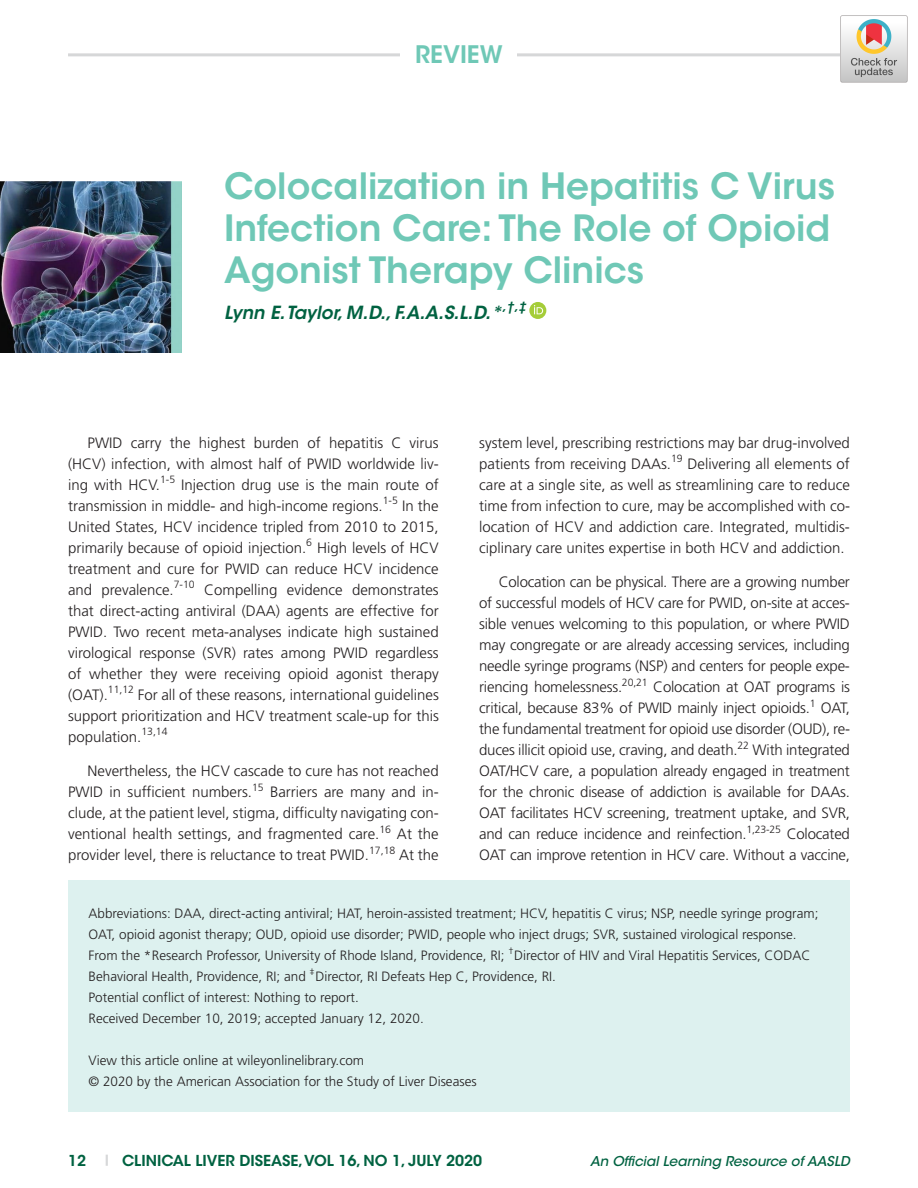
<style>
.page{position:relative;width:918px;height:1188px;background:#fff}
.page>*{position:absolute;margin:0;border:0;box-sizing:border-box;transform-origin:0 0}
.t1{font:600 36px/42px "ITC Avant Garde Std";color:#6fc8b6}
.t2{font:600 24px "ITC Avant Garde Std";color:#6fc8b6}
.t3{font:italic 600 18px "ITC Avant Garde Std";color:#006241}
.t4{font:300 15px/21px "Frutiger LT Std";color:#231f20;text-align:justify}
.t5{font:600 15px "ITC Avant Garde Std";color:#006241}
.t6{font:300 13.5px/21px "Frutiger LT Std";color:#231f20}
.t7{font:italic 500 13.5px "ITC Avant Garde Std";color:#006241}
.t8{font:italic 600 12.6px "ITC Avant Garde Std";color:#006241}
.t9{font:300 10.5px "Frutiger LT Std";color:#231f20}
.s1{font-style:italic}
</style>
<div class="page">
<hr style="left:68px;top:53px;width:333px;height:3px;background:#d6d7d8">
<hr style="left:517px;top:53px;width:333px;height:3px;background:#d6d7d8">
<img style="left:0;top:182px;width:181px;height:171px">
<svg style="left:529px;top:302px;width:17px;height:17px"></svg>
<svg style="left:534px;top:305px;width:9px;height:9px"></svg>
<div style="left:68px;top:880px;width:782px;height:232px;background:#ddf1ef"></div>
<img style="left:840px;top:15px;width:68px;height:67px">
<h2 class="t2" style="left:415px;top:39px;width:89px">Review</h2>
<h1 class="t1" style="left:224px;top:165px;width:613px">Colocalization in Hepatitis C Virus<br>Infection Care: The Role of Opioid<br>Agonist Therapy Clinics</h1>
<p class="t3" style="left:224px;top:301px;width:280px">Lynn E. Taylor, M.D., F.A.A.S.L.D.*</p>
<p class="t8" style="left:502px;top:298px;width:25px">,†,‡</p>
<p class="t4" style="left:68px;top:433px;width:372px;text-indent:20px">PWID carry the highest burden of hepatitis C virus (HCV) infection, with almost half of PWID worldwide liv&shy;ing with HCV.</p>
<p class="t9" style="left:160px;top:474px;width:17px">1-5</p>
<p class="t4" style="left:68px;top:475px;width:372px;text-indent:113px">Injection drug use is the main route of transmission in middle- and high-income regions.</p>
<p class="t9" style="left:383px;top:495px;width:17px">1-5</p>
<p class="t4" style="left:68px;top:496px;width:372px;text-indent:334px">In the United States, HCV incidence tripled from 2010 to 2015, primarily because of opioid injection.</p>
<p class="t9" style="left:306px;top:537px;width:7px">6</p>
<p class="t4" style="left:68px;top:538px;width:372px;text-indent:249px">High levels of HCV treatment and cure for PWID can reduce HCV incidence and prevalence.</p>
<p class="t9" style="left:174px;top:579px;width:23px">7-10</p>
<p class="t4" style="left:68px;top:580px;width:372px;text-indent:136px">Compelling evidence demonstrates that direct-acting antiviral (DAA) agents are effective for PWID. Two recent meta-analyses indicate high sustained virological response (SVR) rates among PWID regardless of whether they were receiving opioid agonist therapy (OAT).</p>
<p class="t9" style="left:108px;top:684px;width:28px">11,12</p>
<p class="t4" style="left:68px;top:685px;width:372px;text-indent:70px">For all of these reasons, international guidelines support prioritization and HCV treatment scale-up for this population.</p>
<p class="t9" style="left:141px;top:726px;width:28px">13,14</p>
<p class="t4" style="left:68px;top:761px;width:372px;text-indent:20px">Nevertheless, the HCV cascade to cure has not reached<br>PWID in sufficient numbers.</p>
<p class="t9" style="left:252px;top:781px;width:13px">15</p>
<p class="t4" style="left:68px;top:782px;width:372px;text-indent:202px">Barriers are many and in&shy;clude, at the patient level, stigma, difficulty navigating con&shy;ventional health settings, and fragmented care.<sup>16</sup> At the provider level, there is reluctance to treat PWID.</p>
<p class="t9" style="left:369px;top:844px;width:28px">17,18</p>
<p class="t4" style="left:399px;top:845px;width:41px">At the</p>
<p class="t4" style="left:479px;top:433px;width:372px">system level, prescribing restrictions may bar drug-involved patients from receiving DAAs.</p>
<p class="t9" style="left:671px;top:453px;width:13px">19</p>
<p class="t4" style="left:479px;top:454px;width:372px;text-indent:208px">Delivering all elements of care at a single site, as well as streamlining care to reduce time from infection to cure, may be accomplished with co&shy;location of HCV and addiction care. Integrated, multidis&shy;ciplinary care unites expertise in both HCV and addiction.</p>
<p class="t4" style="left:479px;top:572px;width:372px;text-indent:19px">Colocation can be physical<span class="s1">.</span> There are a growing number of successful models of HCV care for PWID, on-site at acces&shy;sible venues welcoming to this population, or where PWID may congregate or are already accessing services, including needle syringe programs (NSP) and centers for people expe&shy;riencing homelessness.<sup>20,21</sup> Colocation at OAT programs is critical, because 83% of PWID mainly inject opioids.</p>
<p class="t9" style="left:810px;top:697px;width:7px">1</p>
<p class="t4" style="left:479px;top:698px;width:372px;text-indent:342px">OAT, the fundamental treatment for opioid use disorder (OUD), re&shy;duces illicit opioid use, craving, and death.</p>
<p class="t9" style="left:737px;top:739px;width:13px">22</p>
<p class="t4" style="left:479px;top:740px;width:372px;text-indent:273px">With integrated OAT/HCV care, a population already engaged in treatment for the chronic disease of addiction is available for DAAs.<br>OAT facilitates HCV screening, treatment uptake, and SVR, and can reduce incidence and reinfection.<sup>1,23-25</sup> Colocated OAT can improve retention in HCV care. Without a vaccine,</p>
<p class="t6" style="left:89px;top:903px;width:731px">Abbreviations: DAA, direct-acting antiviral; HAT, heroin-assisted treatment; HCV, hepatitis C virus; NSP, needle syringe program; OAT, opioid agonist therapy; OUD, opioid use disorder; PWID, people who inject drugs; SVR, sustained virological response.<br>From the *Research Professor, University of Rhode Island, Providence, RI; <sup>†</sup>Director of HIV and Viral Hepatitis Services, CODAC Behavioral Health, Providence, RI; and <sup>‡</sup>Director, RI Defeats Hep C, Providence, RI.<br>Potential conflict of interest: Nothing to report.<br>Received December 10, 2019; accepted January 12, 2020.</p>
<p class="t6" style="left:89px;top:1050px;width:390px">View this article online at wileyonlinelibrary.com<br>© 2020 by the American Association for the Study of Liver Diseases</p>
<p class="t5" style="left:68px;top:1151px;width:416px">12 <sup>|</sup> Clinical Liver Disease, VOL 16, NO 1, JULY 2020</p>
<p class="t7" style="left:590px;top:1152px;width:261px">An Official Learning Resource of AASLD</p>
</div>
